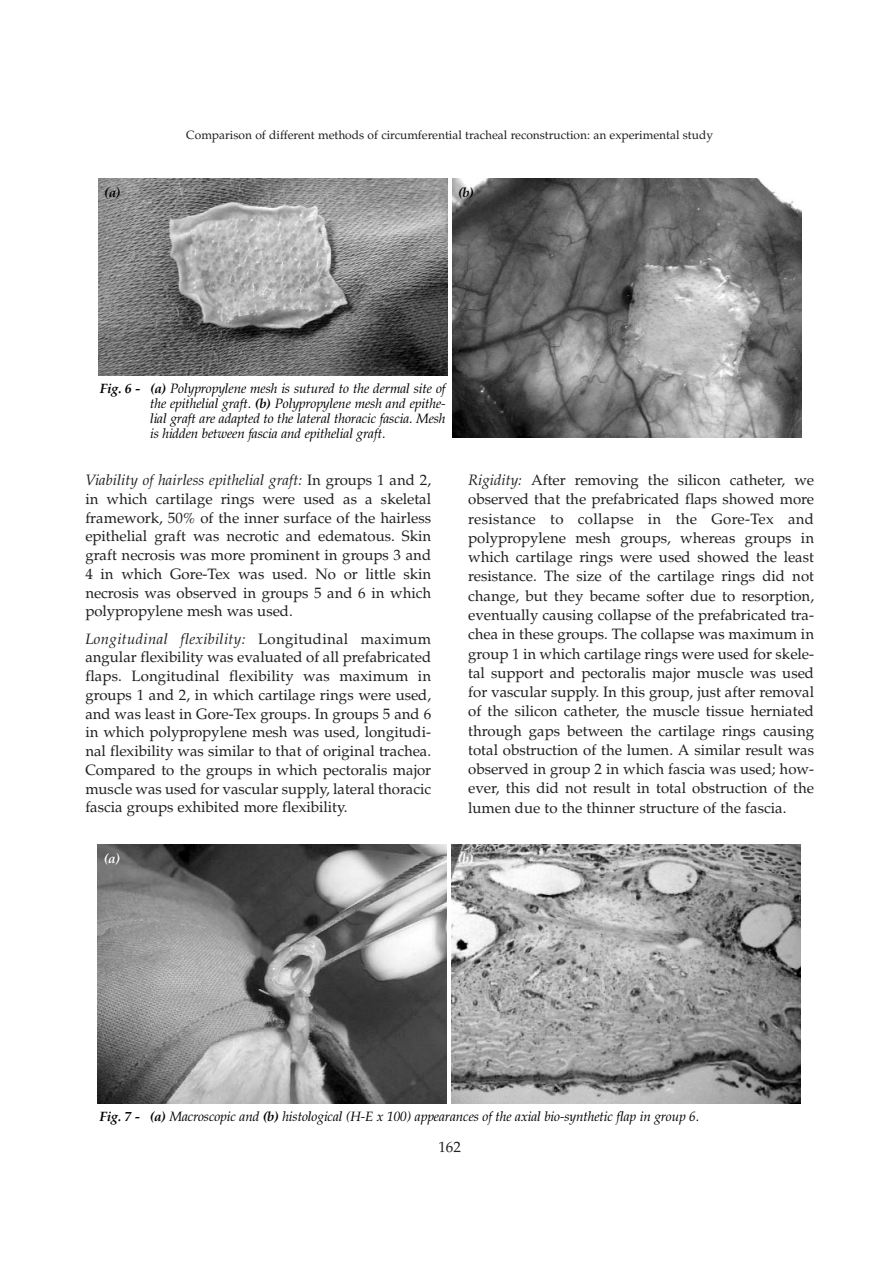
<style>
.page{position:relative;width:893px;height:1263px;background:#fff}
.page>*{position:absolute;margin:0;border:0;box-sizing:border-box;transform-origin:0 0}
.t1{font:15px/19.4px "Palatino Turk";color:#231f20;text-align:justify}
.t2{font:15px "Palatino Turk I";color:#231f20}
.t3{font:15px "Palatino Turk I";letter-spacing:.02em;color:#231f20}
.t4{font:13.5px/15px "Palatino Turk I";letter-spacing:-.01em;color:#000;text-align:justify}
.t5{font:13.5px "Palatino Turk BI";color:#000}
.t6{font:13.5px "Palatino Turk BI";color:#fff}
.t7{font:12px "Palatino Turk";color:#231f20}
.s1{font-family:"Palatino Turk BI"}
.s2{font-family:"Palatino Turk"}
.s3{font-family:"Palatino Turk I"}
</style>
<div class="page">
<img style="left:98px;top:178px;width:349px;height:197px">
<img style="left:452px;top:178px;width:349px;height:260px">
<img style="left:98px;top:844px;width:349px;height:259px">
<img style="left:452px;top:844px;width:348px;height:259px">
<p class="t7" style="left:186px;top:130px;width:528px">Comparison of different methods of circumferential tracheal reconstruction: an experimental study</p>
<p class="t5" style="left:104px;top:188px;width:18px">(a)</p>
<p class="t5" style="left:458px;top:188px;width:17px">(b)</p>
<p class="t4" style="left:150px;top:382px;width:297px;text-indent:-50px"><span class="s1">Fig. 6 - (a)</span> Polypropylene mesh is sutured to the dermal site of the epithelial graft. <span class="s1">(b)</span> Polypropylene mesh and epithe&shy;lial graft are adapted to the lateral thoracic fascia. Mesh is hidden between fascia and epithelial graft.</p>
<p class="t2" style="left:85px;top:473px;width:347px">Viability of hairless epithelial graft: <span class="s2">In groups 1 and 2,</span></p>
<p class="t1" style="left:85px;top:492px;width:347px;line-height:18.8px">in which cartilage rings were used as a skeletal framework, 50% of the inner surface of the hairless epithelial graft was necrotic and edematous. Skin graft necrosis was more prominent in groups 3 and 4 in which Gore-Tex was used. No or little skin necrosis was observed in groups 5 and 6 in which polypropylene mesh was used.</p>
<p class="t3" style="left:85px;top:631px;width:347px">Longitudinal flexibility: <span class="s2">Longitudinal maximum</span></p>
<p class="t1" style="left:85px;top:650px;width:347px;line-height:18.8px">angular flexibility was evaluated of all prefabricated flaps. Longitudinal flexibility was maximum in groups 1 and 2, in which cartilage rings were used, and was least in Gore-Tex groups. In groups 5 and 6 in which polypropylene mesh was used, longitudi&shy;nal flexibility was similar to that of original trachea.<br>Compared to the groups in which pectoralis major muscle was used for vascular supply, lateral thoracic fascia groups exhibited more flexibility.</p>
<p class="t1" style="left:468px;top:473px;width:347px"><span class="s3">Rigidity:</span> After removing the silicon catheter, we observed that the prefabricated flaps showed more resistance to collapse in the Gore-Tex and polypropylene mesh groups, whereas groups in which cartilage rings were used showed the least resistance. The size of the cartilage rings did not change, but they became softer due to resorption, eventually causing collapse of the prefabricated tra&shy;chea in these groups. The collapse was maximum in group 1 in which cartilage rings were used for skele&shy;tal support and pectoralis major muscle was used for vascular supply. In this group, just after removal of the silicon catheter, the muscle tissue herniated through gaps between the cartilage rings causing total obstruction of the lumen. A similar result was observed in group 2 in which fascia was used; how&shy;ever, this did not result in total obstruction of the lumen due to the thinner structure of the fascia.</p>
<p class="t6" style="left:104px;top:853px;width:18px">(a)</p>
<p class="t6" style="left:457px;top:853px;width:17px">(b)</p>
<p class="t4" style="left:99px;top:1110px;width:601px"><span class="s1">Fig. 7 - (a)</span> Macroscopic and <span class="s1">(b)</span> histological (H-E x 100) appearances of the axial bio-synthetic flap in group 6.</p>
<p class="t1" style="left:438px;top:1139px;width:24px">162</p>
</div>
